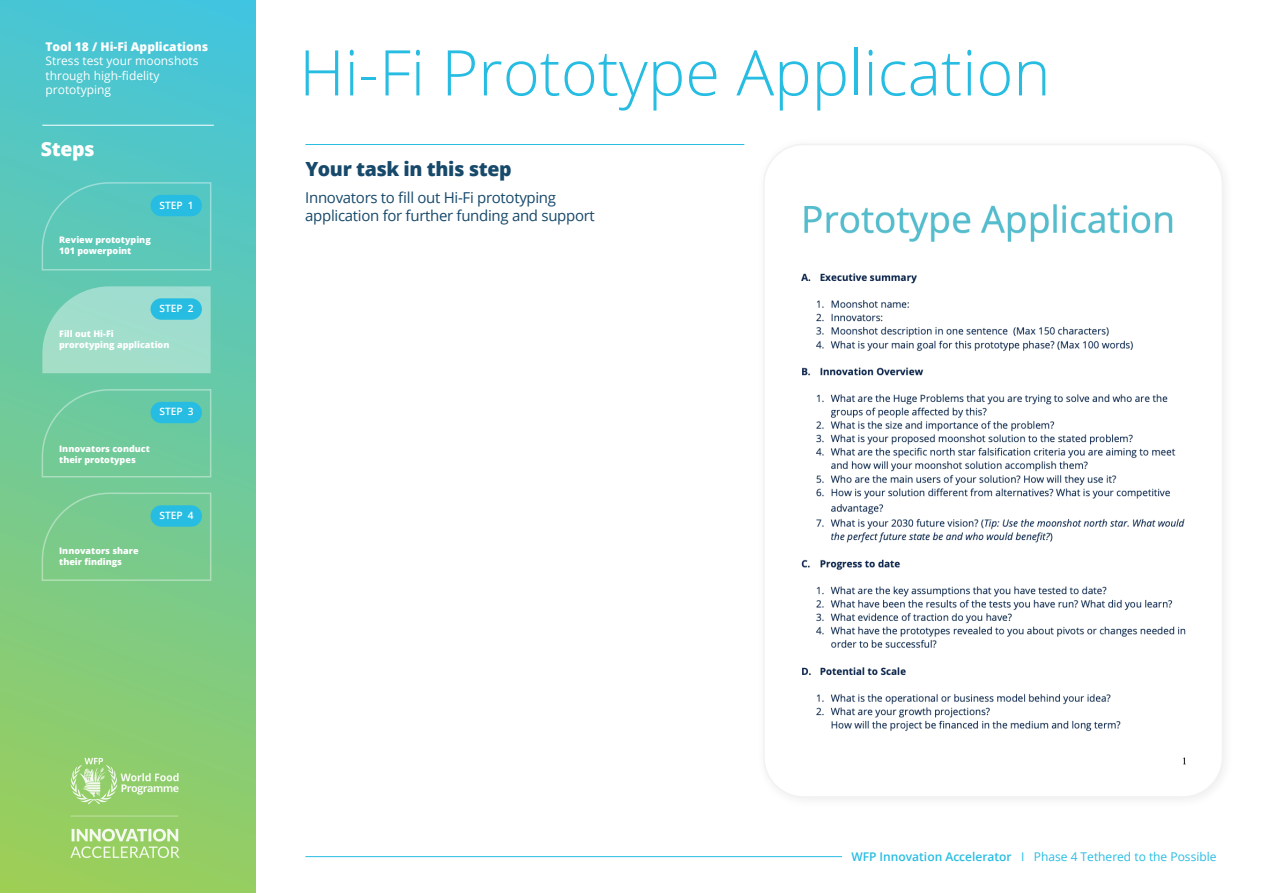
<style>
.page{position:relative;width:1263px;height:893px;background:#fff}
.page>*{position:absolute;margin:0;border:0;box-sizing:border-box;transform-origin:0 0}
.t1{font:300 63px "Open Sans";color:#27bde2}
.t2{font:800 19.5px "Open Sans";letter-spacing:-.02em;color:#17496b}
.t3{font:800 19.5px "Open Sans";letter-spacing:-.02em;color:#fff}
.t4{font:15px/18px "Open Sans";letter-spacing:-.02em;color:#17496b}
.t5{font:12px/14.4px "Open Sans";color:#fff}
.t6{font:12px "Open Sans";color:#28bde2}
.t7{font:800 12px "Open Sans";color:#fff}
.t8{font:600 10.2px "Open Sans";color:#fff}
.t9{font:800 9px/10.8px "Open Sans";color:#fff}
.s1{font-weight:600}
</style>
<div class="page">
<div style="left:0;top:0;width:256px;height:893px;background:linear-gradient(to bottom,#44c5db,#9ace5a)"></div>
<hr style="left:305px;top:144px;width:439px;height:1px;background:#28bde2">
<img style="left:49px;top:731px;width:152px;height:153px">
<hr style="left:42px;top:125px;width:172px;height:1px;background:#fff">
<svg style="left:42px;top:182px;width:169px;height:89px;background:#5dc8bb"></svg>
<div style="left:151px;top:195px;width:51px;height:21px;background:#27bde2;border-radius:11px"></div>
<svg style="left:42px;top:286px;width:169px;height:87px;background:#9bdbc9"></svg>
<div style="left:151px;top:298px;width:51px;height:22px;background:#27bde2;border-radius:11px"></div>
<svg style="left:42px;top:389px;width:169px;height:88px;background:#70ca9e"></svg>
<div style="left:151px;top:402px;width:51px;height:21px;background:#27bde2;border-radius:11px"></div>
<svg style="left:42px;top:493px;width:169px;height:88px;background:#7aca8f"></svg>
<div style="left:151px;top:505px;width:51px;height:22px;background:#27bde2;border-radius:11px"></div>
<hr style="left:305px;top:856px;width:537px;height:1px;background:#28bde2">
<img style="left:766px;top:145px;width:456px;height:652px">
<h3 class="t7" style="left:46px;top:37px;width:164px">Tool 18 / Hi-Fi Applications</h3>
<h3 class="t5" style="left:46px;top:53px;width:155px">Stress test your moonshots through high-fidelity prototyping</h3>
<h2 class="t3" style="left:41px;top:134px;width:55px">Steps</h2>
<p class="t8" style="left:159px;top:198px;width:36px">STEP 1</p>
<p class="t9" style="left:59px;top:234px;width:93px">Review prototyping<br>101 powerpoint</p>
<p class="t8" style="left:159px;top:301px;width:36px">STEP 2</p>
<p class="t9" style="left:59px;top:328px;width:112px">Fill out Hi-Fi prorotyping application</p>
<p class="t8" style="left:159px;top:405px;width:36px">STEP 3</p>
<p class="t9" style="left:59px;top:443px;width:92px">Innovators conduct their prototypes</p>
<p class="t9" style="left:59px;top:545px;width:81px">Innovators share their findings</p>
<p class="t8" style="left:159px;top:508px;width:36px">STEP 4</p>
<h1 class="t1" style="left:299px;top:29px;width:753px">Hi-Fi Prototype Application</h1>
<h2 class="t2" style="left:305px;top:154px;width:208px">Your task in this step</h2>
<h3 class="t4" style="left:305px;top:188px;width:291px">Innovators to fill out Hi-Fi prototyping application for further funding and support</h3>
<h3 class="t6" style="left:851px;top:848px;width:367px"><span class="s1">WFP Innovation Accelerator</span> I Phase 4 Tethered to the Possible</h3>
</div>
